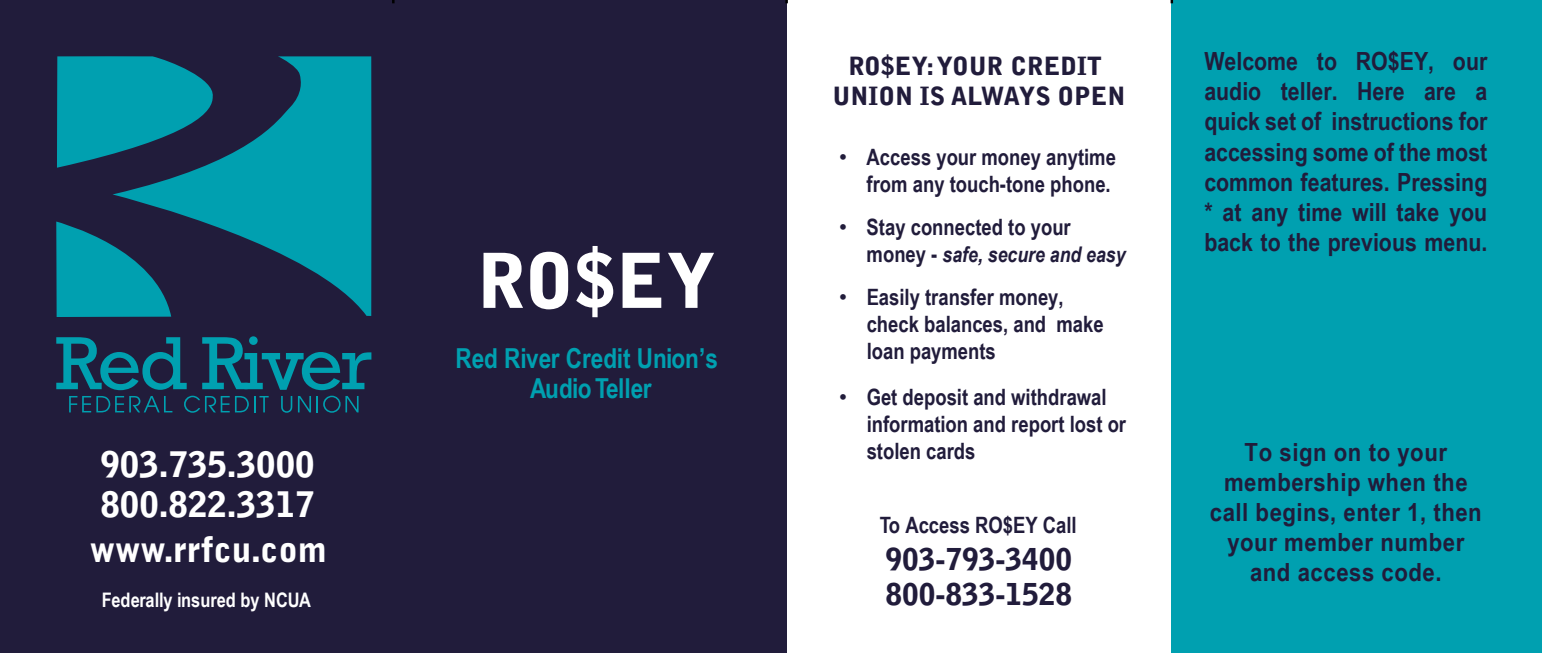
<style>
.page{position:relative;width:1542px;height:653px;background:#fff}
.page>*{position:absolute;margin:0;border:0;box-sizing:border-box;transform-origin:0 0}
.t1{font:900 75px "Bell Gothic Std";color:#fff}
.t2{font:900 35px/40px "Bell Gothic Std";color:#fff}
.t3{font:900 30px/35px "Bell Gothic Std";color:#211c3b}
.t4{font:700 27.5px/30px "Arial Narrow";color:#00a0b0;text-align:center}
.t5{font:700 25px/30px "Arial Narrow";letter-spacing:.02em;color:#211c3b;text-align:justify;scale:1.04 1}
.t6{font:700 25px/30px "Arial Narrow";letter-spacing:.02em;color:#211c3b;text-align:center;scale:1.08 1}
.t7{font:900 25px/30px "Bell Gothic Std";color:#211c3b;text-align:center}
.t8{font:700 22.5px/27px "Arial Narrow";color:#211c3b}
.t9{font:italic 700 21.5px "Arial Narrow";color:#211c3b}
.t10{font:700 20px "Arial Narrow";color:#fff}
.s1{font-family:"Arial";font-weight:400}
.s2{font-style:normal;font-size:22.5px}
</style>
<div class="page">
<div style="left:1171px;top:0;width:370px;height:652px;background:#00a0b0"></div>
<div style="left:0;top:0;width:786px;height:652px;background:#211c3b"></div>
<svg style="left:56px;top:336px;width:315px;height:76px"></svg>
<svg style="left:57px;top:56px;width:55px;height:112px;background:#0297a8"></svg>
<svg style="left:112px;top:56px;width:259px;height:260px;fill:#00a0b0"></svg>
<svg style="left:56px;top:221px;width:115px;height:96px"></svg>
<h2 class="t2" style="left:100px;top:445px;width:216px">903.735.3000<br>800.822.3317</h2>
<h2 class="t2" style="left:90px;top:530px;width:239px">www.rrfcu.com</h2>
<p class="t10" style="left:102px;top:584px;width:210px">Federally insured by NCUA</p>
<h1 class="t1" style="left:477px;top:237px;width:240px">RO$EY</h1>
<p class="t4" style="left:455px;top:342px;width:264px">Red River Credit Union’s<br>Audio Teller</p>
<p class="t7" style="left:832px;top:51px;width:294px">RO$EY: YOUR CREDIT<br>UNION IS ALWAYS OPEN</p>
<p class="t8" style="left:839px;top:142px;width:278px;text-align:right"><span class="s1">•</span> Access your money anytime from any touch-tone phone.</p>
<p class="t8" style="left:839px;top:212px;width:233px"><span class="s1">•</span> Stay connected to your</p>
<p class="t9" style="left:866px;top:238px;width:260px"><span class="s2">money -</span> safe, secure and easy</p>
<p class="t8" style="left:866px;top:282px;width:238px;text-indent:-27px"><span class="s1">•</span> Easily transfer money, check balances, and make loan payments</p>
<p class="t8" style="left:866px;top:382px;width:261px;text-indent:-27px"><span class="s1">•</span> Get deposit and withdrawal information and report lost or stolen cards</p>
<p class="t8" style="left:879px;top:510px;width:198px">To Access RO$EY Call</p>
<h3 class="t3" style="left:885px;top:542px;width:188px">903-793-3400<br>800-833-1528</h3>
<p class="t5" style="left:1204px;top:45px;width:274px">Welcome to RO$EY, our audio teller. Here are a quick set of instructions for accessing some of the most common features. Pressing * at any time will take you back to the previous menu.</p>
<p class="t6" style="left:1209px;top:435px;width:253px">To sign on to your membership when the call begins, enter 1, then your member number and access code.</p>
</div>
